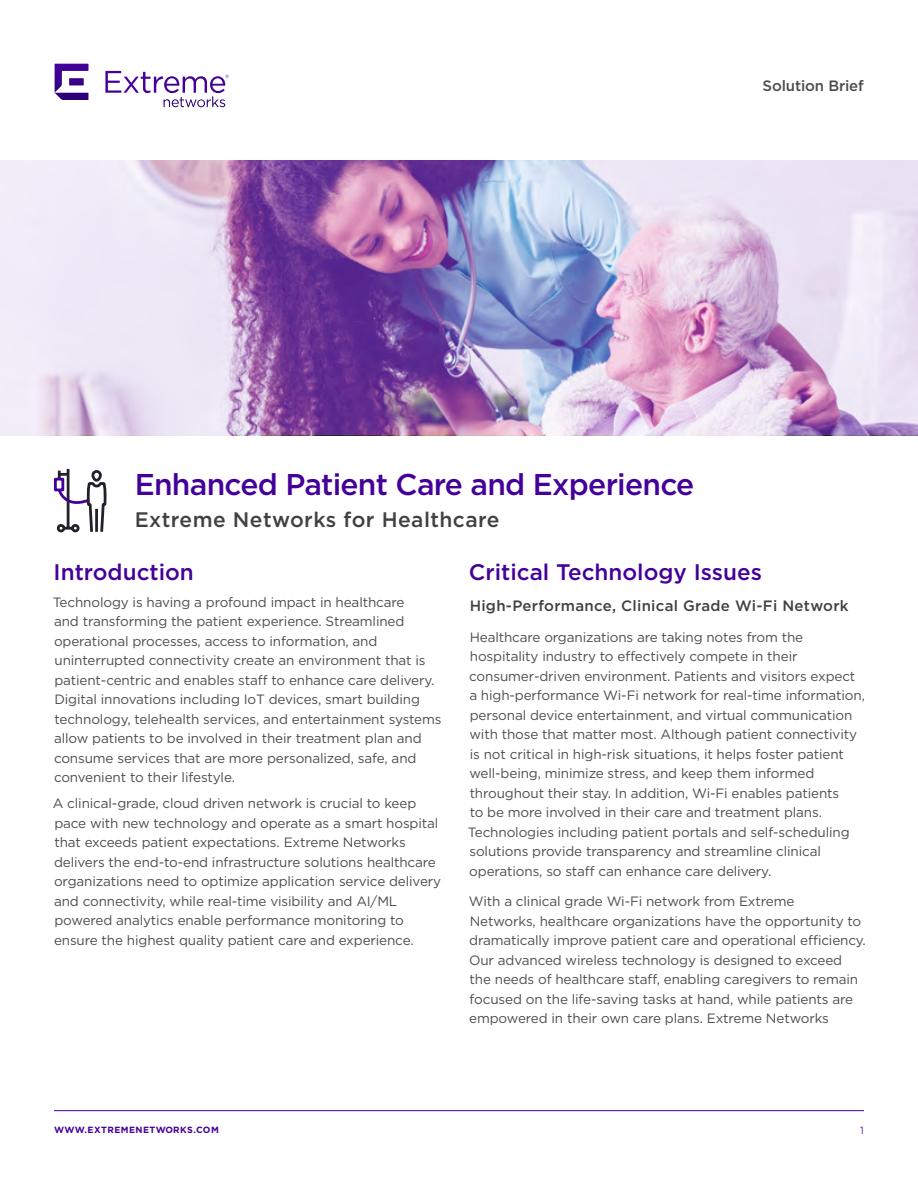
<style>
.page{position:relative;width:918px;height:1188px;background:#fff}
.page>*{position:absolute;margin:0;border:0;box-sizing:border-box;transform-origin:0 0}
.t1{font:500 30px "Gotham";letter-spacing:-.025em;color:#409}
.t2{font:500 22.5px "Gotham";color:#409}
.t3{font:500 21px "Gotham";letter-spacing:.02em;color:#414042}
.t4{font:500 15px "Gotham";letter-spacing:.02em;color:#414042}
.t5{font:500 15px "Gotham";letter-spacing:-.01em;color:#4d4d4f}
.t6{font:13.5px/19.5px "Gotham";letter-spacing:-.01em;color:#4d4d4f}
.t7{font:10.5px "Gotham";color:#6026a8}
.t8{font:700 9px "Gotham";letter-spacing:.05em;color:#409}
</style>
<div class="page">
<hr style="left:54px;top:1110px;width:810px;height:1px;background:#409">
<img style="left:0;top:160px;width:918px;height:275px">
<div style="left:54px;top:478px;width:10px;height:13px;border:3px solid #409"></div>
<svg style="left:55px;top:469px;width:51px;height:63px"></svg>
<svg style="left:105px;top:71px;width:124px;height:36px"></svg>
<svg style="left:55px;top:64px;width:33px;height:36px"></svg>
<p class="t5" style="left:763px;top:76px;width:103px">Solution Brief</p>
<h1 class="t1" style="left:135px;top:465px;width:561px">Enhanced Patient Care and Experience</h1>
<h3 class="t3" style="left:135px;top:505px;width:366px">Extreme Networks for Healthcare</h3>
<h2 class="t2" style="left:54px;top:558px;width:142px">Introduction</h2>
<p class="t6" style="left:53px;top:592px;width:390px">Technology is having a profound impact in healthcare<br>and transforming the patient experience. Streamlined operational processes, access to information, and uninterrupted connectivity create an environment that is patient-centric and enables staff to enhance care delivery.<br>Digital innovations including IoT devices, smart building technology, telehealth services, and entertainment systems allow patients to be involved in their treatment plan and consume services that are more personalized, safe, and convenient to their lifestyle.</p>
<p class="t6" style="left:53px;top:794px;width:390px">A clinical-grade, cloud driven network is crucial to keep pace with new technology and operate as a smart hospital that exceeds patient expectations. Extreme Networks delivers the end-to-end infrastructure solutions healthcare organizations need to optimize application service delivery and connectivity, while real-time visibility and AI/ML powered analytics enable performance monitoring to ensure the highest quality patient care and experience.</p>
<h2 class="t2" style="left:469px;top:557px;width:295px">Critical Technology Issues</h2>
<p class="t4" style="left:470px;top:596px;width:380px">High-Performance, Clinical Grade Wi-Fi Network</p>
<p class="t6" style="left:468px;top:627px;width:399px">Healthcare organizations are taking notes from the hospitality industry to effectively compete in their consumer-driven environment. Patients and visitors expect a high-performance Wi-Fi network for real-time information, personal device entertainment, and virtual communication with those that matter most. Although patient connectivity is not critical in high-risk situations, it helps foster patient well-being, minimize stress, and keep them informed throughout their stay. In addition, Wi-Fi enables patients<br>to be more involved in their care and treatment plans.<br>Technologies including patient portals and self-scheduling solutions provide transparency and streamline clinical operations, so staff can enhance care delivery.</p>
<p class="t6" style="left:469px;top:891px;width:398px">With a clinical grade Wi-Fi network from Extreme<br>Networks, healthcare organizations have the opportunity to dramatically improve patient care and operational efficiency.<br>Our advanced wireless technology is designed to exceed the needs of healthcare staff, enabling caregivers to remain focused on the life-saving tasks at hand, while patients are empowered in their own care plans. Extreme Networks</p>
<p class="t8" style="left:54px;top:1124px;width:166px">WWW.EXTREMENETWORKS.COM</p>
<p class="t7" style="left:860px;top:1124px;width:5px">1</p>
</div>
